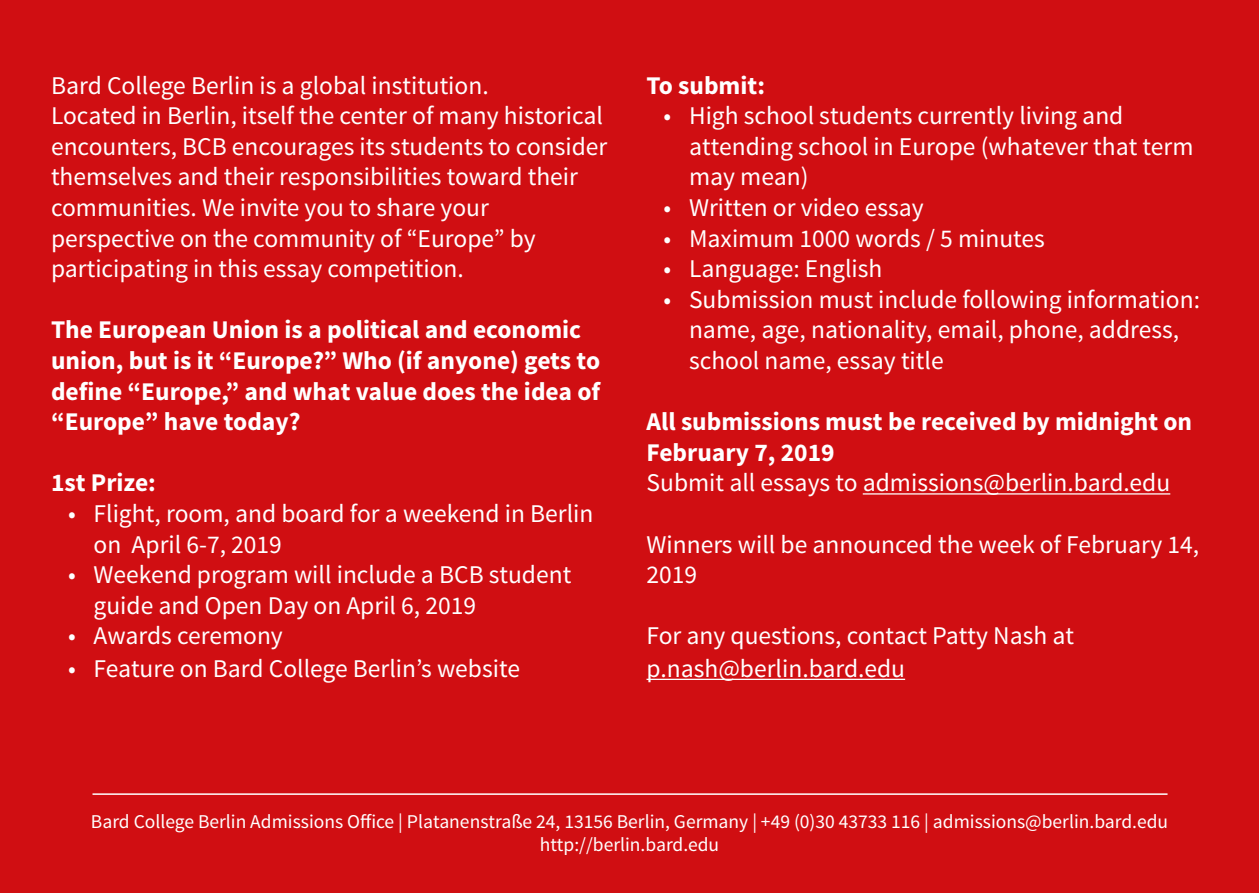
<style>
.page{position:relative;width:1259px;height:893px;background:#d00e12}
.page>*{position:absolute;margin:0;border:0;box-sizing:border-box;transform-origin:0 0}
.t1{font:25.5px/30.6px "Source Sans Pro";color:#fff}
.t2{font:700 25.5px/30.6px "Source Sans Pro";color:#fff}
.t3{font:19.5px/23.4px "Source Sans Pro";color:#fff;text-align:center}
</style>
<div class="page">
<hr style="left:862px;top:493px;width:308px;height:2px;background:#fff">
<hr style="left:646px;top:679px;width:259px;height:1px;background:#fff">
<hr style="left:92px;top:793px;width:1075px;height:2px;background:#fff">
<p class="t1" style="left:51px;top:70px;width:558px">Bard College Berlin is a global institution.<br>Located in Berlin, itself the center of many historical encounters, BCB encourages its students to consider themselves and their responsibilities toward their communities. We invite you to share your perspective on the community of “Europe” by participating in this essay competition.</p>
<p class="t2" style="left:51px;top:316px;width:551px">The European Union is a political and economic union, but is it “Europe?” Who (if anyone) gets to define “Europe,” and what value does the idea of “Europe” have today?</p>
<p class="t2" style="left:51px;top:469px;width:106px">1st Prize:</p>
<p class="t1" style="left:94px;top:499px;width:501px;text-indent:-26px">• Flight, room, and board for a weekend in Berlin on April 6-7, 2019</p>
<p class="t1" style="left:94px;top:560px;width:479px;text-indent:-26px">• Weekend program will include a BCB student guide and Open Day on April 6, 2019</p>
<p class="t1" style="left:68px;top:621px;width:216px">• Awards ceremony</p>
<p class="t1" style="left:68px;top:653px;width:453px">• Feature on Bard College Berlin’s website</p>
<p class="t2" style="left:646px;top:71px;width:120px">To submit:</p>
<p class="t1" style="left:689px;top:101px;width:506px;text-indent:-26px">• High school students currently living and attending school in Europe (whatever that term may mean)</p>
<p class="t1" style="left:663px;top:193px;width:262px">• Written or video essay</p>
<p class="t1" style="left:663px;top:223px;width:383px">• Maximum 1000 words / 5 minutes</p>
<p class="t1" style="left:663px;top:254px;width:220px">• Language: English</p>
<p class="t1" style="left:689px;top:284px;width:512px;text-indent:-26px">• Submission must include following information: name, age, nationality, email, phone, address, school name, essay title</p>
<p class="t2" style="left:646px;top:407px;width:547px">All submissions must be received by midnight on<br>February 7, 2019</p>
<p class="t1" style="left:646px;top:468px;width:525px">Submit all essays to admissions@berlin.bard.edu</p>
<p class="t1" style="left:646px;top:529px;width:554px">Winners will be announced the week of February 14,<br>2019</p>
<p class="t1" style="left:646px;top:620px;width:429px;line-height:32.4px">For any questions, contact Patty Nash at p.nash@berlin.bard.edu</p>
<p class="t3" style="left:91px;top:810px;width:1078px">Bard College Berlin Admissions Office | Platanenstraße 24, 13156 Berlin, Germany | +49 (0)30 43733 116 | admissions@berlin.bard.edu http://berlin.bard.edu</p>
</div>
